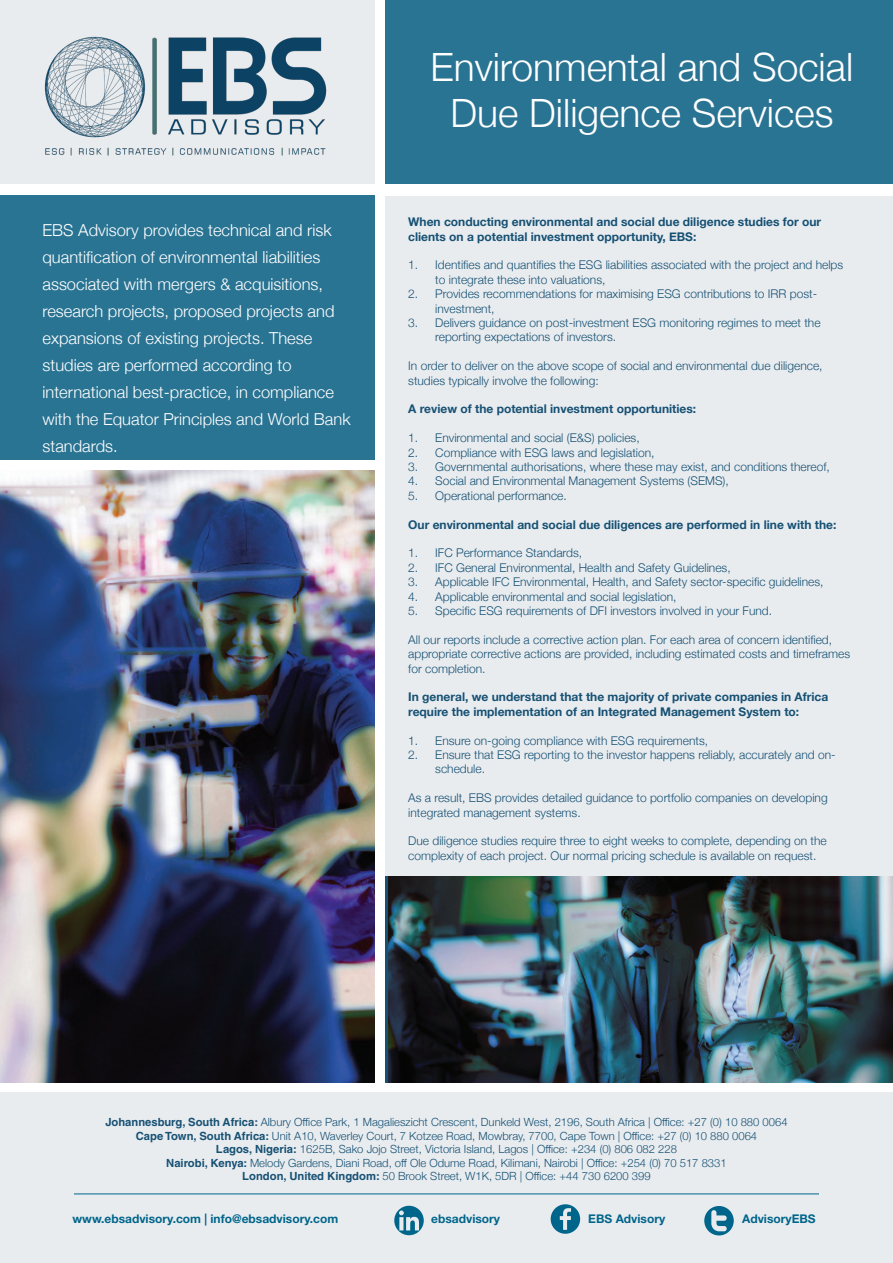
<style>
.page{position:relative;width:893px;height:1263px;background:#fff}
.page>*{position:absolute;margin:0;border:0;box-sizing:border-box;transform-origin:0 0}
.t1{font:300 39px/46.8px "Helvetica Neue";color:#fff;text-align:center}
.t2{font:300 16.5px/27px "Helvetica Neue";color:#fff}
.t3{font:300 12px/14.4px "Helvetica Neue";color:#165174}
.t4{font:700 12px/14.4px "Helvetica Neue";color:#165174}
.t5{font:700 12px "Helvetica Neue LT Std";color:#00658b}
.t6{font:300 11.25px "Helvetica Neue";color:#165174}
.s1{font-family:"Helvetica LT Std";font-weight:700}
</style>
<div class="page">
<div style="left:385px;top:196px;width:508px;height:688px;background:#e9ecef"></div>
<div style="left:0;top:0;width:374px;height:184px;background:#e9ecef"></div>
<div style="left:385px;top:0;width:508px;height:184px;background:#2a7493"></div>
<div style="left:0;top:196px;width:374px;height:264px;background:#2a7493"></div>
<img style="left:0;top:470px;width:374px;height:612px">
<img style="left:388px;top:876px;width:505px;height:206px">
<img style="left:44px;top:36px;width:283px;height:120px">
<div style="left:0;top:1089px;width:893px;height:174px;background:linear-gradient(to right,#fff,#fff)"></div>
<div style="left:0;top:1093px;width:893px;height:170px;background:#e9ecef"></div>
<svg style="left:551px;top:1204px;width:29px;height:30px"></svg>
<svg style="left:394px;top:1206px;width:30px;height:29px"></svg>
<svg style="left:704px;top:1206px;width:30px;height:29px"></svg>
<hr style="left:74px;top:1193px;width:745px;height:1px;background:#00658b">
<p class="t2" style="left:43px;top:216px;width:310px">EBS Advisory provides technical and risk quantification of environmental liabilities associated with mergers &amp; acquisitions, research projects, proposed projects and expansions of existing projects. These studies are performed according to international best-practice, in compliance with the Equator Principles and World Bank standards.</p>
<p class="t1" style="left:431px;top:40px;width:424px">Environmental and Social<br>Due Diligence Services</p>
<p class="t4" style="left:408px;top:215px;width:415px">When conducting environmental and social due diligence studies for our clients on a potential investment opportunity, EBS:</p>
<p class="t3" style="left:435px;top:257px;width:410px;text-indent:-27px">1. Identifies and quantifies the ESG liabilities associated with the project and helps to integrate these into valuations,</p>
<p class="t3" style="left:435px;top:286px;width:384px;text-indent:-27px">2. Provides recommendations for maximising ESG contributions to IRR post&shy;investment,</p>
<p class="t3" style="left:435px;top:315px;width:387px;text-indent:-27px">3. Delivers guidance on post-investment ESG monitoring regimes to meet the reporting expectations of investors.</p>
<p class="t3" style="left:408px;top:358px;width:416px">In order to deliver on the above scope of social and environmental due diligence, studies typically involve the following:</p>
<p class="t4" style="left:408px;top:402px;width:289px">A review of the potential investment opportunities:</p>
<p class="t3" style="left:408px;top:430px;width:233px">1. Environmental and social (E&amp;S) policies,</p>
<p class="t3" style="left:408px;top:444px;width:248px">2. Compliance with ESG laws and legislation,</p>
<p class="t3" style="left:408px;top:459px;width:423px">3. Governmental authorisations, where these may exist, and conditions thereof,</p>
<p class="t3" style="left:408px;top:473px;width:322px">4. Social and Environmental Management Systems (SEMS),</p>
<p class="t3" style="left:408px;top:487px;width:160px">5. Operational performance.</p>
<p class="t4" style="left:408px;top:517px;width:430px">Our environmental and social due diligences are performed in line with the:</p>
<p class="t3" style="left:408px;top:545px;width:175px">1. IFC Performance Standards,</p>
<p class="t3" style="left:408px;top:559px;width:324px">2. IFC General Environmental, Health and Safety Guidelines,</p>
<p class="t3" style="left:408px;top:574px;width:417px">3. Applicable IFC Environmental, Health, and Safety sector-specific guidelines,</p>
<p class="t3" style="left:408px;top:588px;width:270px">4. Applicable environmental and social legislation,</p>
<p class="t3" style="left:408px;top:603px;width:365px">5. Specific ESG requirements of DFI investors involved in your Fund.</p>
<p class="t3" style="left:408px;top:631px;width:443px">All our reports include a corrective action plan. For each area of concern identified, appropriate corrective actions are provided, including estimated costs and timeframes for completion.</p>
<p class="t4" style="left:408px;top:690px;width:422px">In general, we understand that the majority of private companies in Africa require the implementation of an Integrated Management System to:</p>
<p class="t3" style="left:408px;top:732px;width:301px">1. Ensure on-going compliance with ESG requirements,</p>
<p class="t3" style="left:435px;top:747px;width:402px;text-indent:-27px">2. Ensure that ESG reporting to the investor happens reliably, accurately and on&shy;schedule.</p>
<p class="t3" style="left:408px;top:790px;width:421px">As a result, EBS provides detailed guidance to portfolio companies on developing integrated management systems.</p>
<p class="t3" style="left:408px;top:833px;width:420px">Due diligence studies require three to eight weeks to complete, depending on the complexity of each project. Our normal pricing schedule is available on request.</p>
<p class="t6" style="left:105px;top:1113px;width:684px"><span class="s1">Johannesburg, South Africa:</span> Albury Office Park, 1 Magalieszicht Crescent, Dunkeld West, 2196, South Africa | Office: +27 (0) 10 880 0064</p>
<p class="t6" style="left:136px;top:1126px;width:623px"><span class="s1">Cape Town, South Africa:</span> Unit A10, Waverley Court, 7 Kotzee Road, Mowbray, 7700, Cape Town | Office: +27 (0) 10 880 0064</p>
<p class="t6" style="left:216px;top:1140px;width:463px"><span class="s1">Lagos, Nigeria:</span> 1625B, Sako Jojo Street, Victoria Island, Lagos | Office: +234 (0) 806 082 228</p>
<p class="t6" style="left:166px;top:1153px;width:562px"><span class="s1">Nairobi, Kenya:</span> Melody Gardens, Diani Road, off Ole Odume Road, Kilimani, Nairobi | Office: +254 (0) 70 517 8331</p>
<p class="t6" style="left:242px;top:1167px;width:410px"><span class="s1">London, United Kingdom:</span> 50 Brook Street, W1K, 5DR | Office: +44 730 6200 399</p>
<p class="t5" style="left:73px;top:1211px;width:267px">www.ebsadvisory.com | info@ebsadvisory.com</p>
<p class="t5" style="left:431px;top:1211px;width:70px">ebsadvisory</p>
<p class="t5" style="left:588px;top:1211px;width:78px">EBS Advisory</p>
<p class="t5" style="left:742px;top:1211px;width:75px">AdvisoryEBS</p>
</div>
